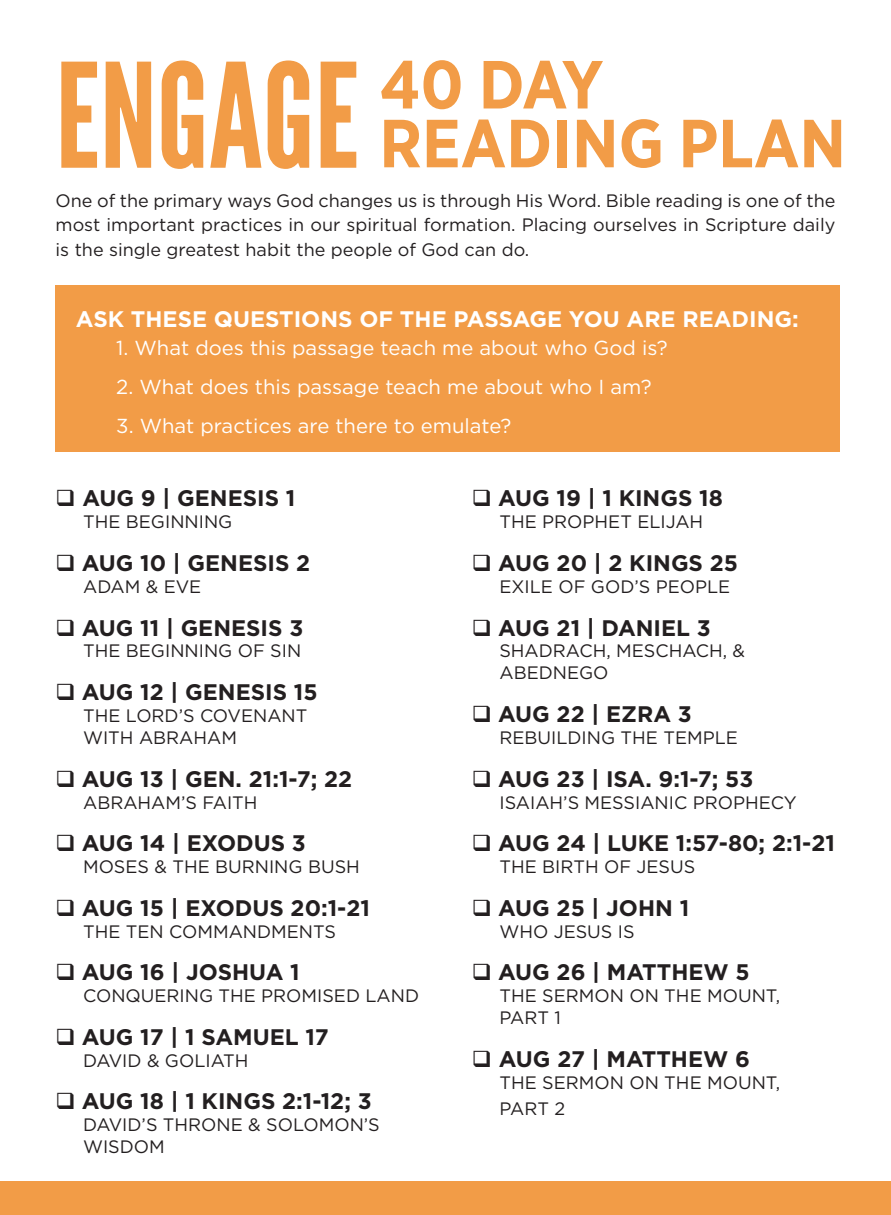
<style>
.page{position:relative;width:891px;height:1215px;background:#fff}
.page>*{position:absolute;margin:0;border:0;box-sizing:border-box;transform-origin:0 0}
.t1{font:144.45px "League Gothic";color:#f29c47}
.t2{font:700 67.95px/58.7px "Gotham Narrow";color:#f29c47}
.t3{font:700 22.5px "Gotham HTF";color:#231f20}
.t4{font:700 22.5px "Gotham HTF";color:#fff}
.t5{font:20.25px "Gotham HTF";color:#fff}
.t6{font:18px/22.1px "Gotham HTF";color:#231f20}
</style>
<div class="page">
<div style="left:56px;top:285px;width:784px;height:167px;background:#f29c47"></div>
<div style="left:0;top:1182px;width:891px;height:33px;background:#f29c47"></div>
<p class="t1" style="left:56px;top:30px;width:305px">ENGAGE</p>
<p class="t2" style="left:379px;top:55px;width:468px">40 DAY<br>READING PLAN</p>
<p class="t6" style="left:56px;top:188px;width:781px;line-height:24.3px;text-align:justify">One of the primary ways God changes us is through His Word. Bible reading is one of the most important practices in our spiritual formation. Placing ourselves in Scripture daily is the single greatest habit the people of God can do.</p>
<p class="t4" style="left:76px;top:306px;width:725px">ASK THESE QUESTIONS OF THE PASSAGE YOU ARE READING:</p>
<p class="t5" style="left:116px;top:337px;width:553px">1. What does this passage teach me about who God is?</p>
<p class="t5" style="left:116px;top:376px;width:537px">2. What does this passage teach me about who I am?</p>
<p class="t5" style="left:116px;top:415px;width:397px">3. What practices are there to emulate?</p>
<p class="t3" style="left:56px;top:485px;width:241px">❑ AUG 9 | GENESIS 1</p>
<p class="t6" style="left:83px;top:511px;width:151px">THE BEGINNING</p>
<p class="t3" style="left:56px;top:550px;width:256px">❑ AUG 10 | GENESIS 2</p>
<p class="t6" style="left:83px;top:575px;width:120px">ADAM &amp; EVE</p>
<p class="t3" style="left:56px;top:615px;width:249px">❑ AUG 11 | GENESIS 3</p>
<p class="t6" style="left:83px;top:640px;width:220px">THE BEGINNING OF SIN</p>
<p class="t3" style="left:56px;top:679px;width:263px">❑ AUG 12 | GENESIS 15</p>
<p class="t6" style="left:83px;top:704px;width:226px">THE LORD’S COVENANT<br>WITH ABRAHAM</p>
<p class="t3" style="left:56px;top:766px;width:298px">❑ AUG 13 | GEN. 21:1-7; 22</p>
<p class="t6" style="left:83px;top:791px;width:176px">ABRAHAM’S FAITH</p>
<p class="t3" style="left:56px;top:830px;width:252px">❑ AUG 14 | EXODUS 3</p>
<p class="t6" style="left:83px;top:855px;width:278px">MOSES &amp; THE BURNING BUSH</p>
<p class="t3" style="left:56px;top:895px;width:316px">❑ AUG 15 | EXODUS 20:1-21</p>
<p class="t6" style="left:83px;top:920px;width:254px">THE TEN COMMANDMENTS</p>
<p class="t3" style="left:56px;top:959px;width:246px">❑ AUG 16 | JOSHUA 1</p>
<p class="t6" style="left:83px;top:985px;width:337px">CONQUERING THE PROMISED LAND</p>
<p class="t3" style="left:56px;top:1024px;width:275px">❑ AUG 17 | 1 SAMUEL 17</p>
<p class="t6" style="left:83px;top:1049px;width:167px">DAVID &amp; GOLIATH</p>
<p class="t3" style="left:56px;top:1088px;width:318px">❑ AUG 18 | 1 KINGS 2:1-12; 3</p>
<p class="t6" style="left:83px;top:1114px;width:298px">DAVID’S THRONE &amp; SOLOMON’S<br>WISDOM</p>
<p class="t3" style="left:472px;top:485px;width:252px">❑ AUG 19 | 1 KINGS 18</p>
<p class="t6" style="left:499px;top:511px;width:205px">THE PROPHET ELIJAH</p>
<p class="t3" style="left:472px;top:550px;width:268px">❑ AUG 20 | 2 KINGS 25</p>
<p class="t6" style="left:499px;top:575px;width:232px">EXILE OF GOD’S PEOPLE</p>
<p class="t3" style="left:472px;top:615px;width:240px">❑ AUG 21 | DANIEL 3</p>
<p class="t6" style="left:499px;top:640px;width:247px">SHADRACH, MESCHACH, &amp;<br>ABEDNEGO</p>
<p class="t3" style="left:472px;top:701px;width:221px">❑ AUG 22 | EZRA 3</p>
<p class="t6" style="left:499px;top:726px;width:240px">REBUILDING THE TEMPLE</p>
<p class="t3" style="left:472px;top:766px;width:283px">❑ AUG 23 | ISA. 9:1-7; 53</p>
<p class="t6" style="left:499px;top:791px;width:299px">ISAIAH’S MESSIANIC PROPHECY</p>
<p class="t3" style="left:472px;top:830px;width:364px">❑ AUG 24 | LUKE 1:57-80; 2:1-21</p>
<p class="t6" style="left:499px;top:855px;width:197px">THE BIRTH OF JESUS</p>
<p class="t3" style="left:472px;top:895px;width:219px">❑ AUG 25 | JOHN 1</p>
<p class="t6" style="left:499px;top:920px;width:137px">WHO JESUS IS</p>
<p class="t3" style="left:472px;top:959px;width:279px">❑ AUG 26 | MATTHEW 5</p>
<p class="t6" style="left:499px;top:985px;width:282px">THE SERMON ON THE MOUNT,<br>PART 1</p>
<p class="t3" style="left:472px;top:1046px;width:280px">❑ AUG 27 | MATTHEW 6</p>
<p class="t6" style="left:499px;top:1069px;width:282px;line-height:26.6px">THE SERMON ON THE MOUNT,<br>PART 2</p>
</div>
